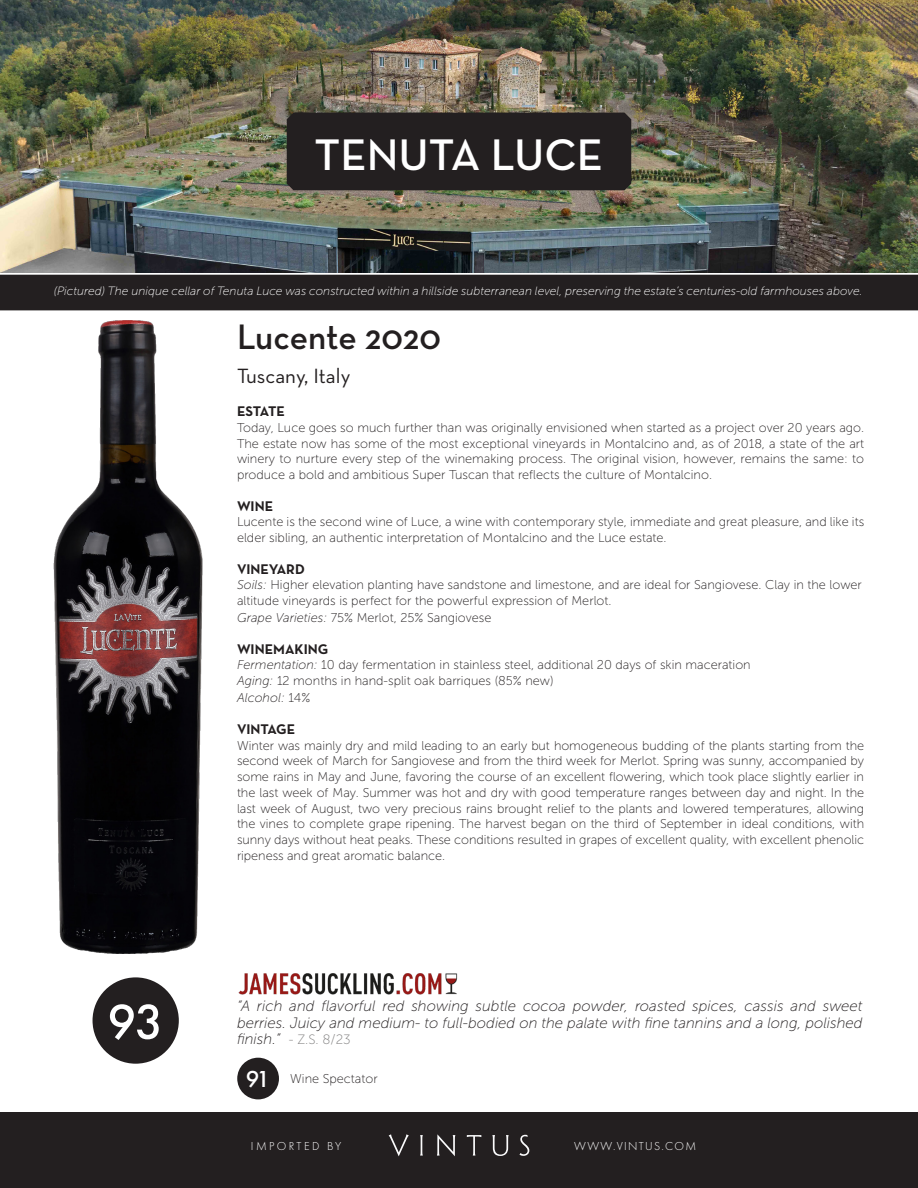
<style>
.page{position:relative;width:918px;height:1188px;background:#fff}
.page>*{position:absolute;margin:0;border:0;box-sizing:border-box;transform-origin:0 0}
.t1{font:500 51px "Futura PT";color:#fff}
.t2{font:600 45px "Neutraface Text";color:#fff}
.t3{font:600 36px "Neutraface Text";letter-spacing:-.005em;color:#231f20}
.t4{font:500 24px "Futura PT";color:#fff}
.t5{font:21px "Neutraface Text";color:#231f20}
.t6{font:italic 15px/16.5px "Museo Sans 100";color:#231f20}
.t7{font:700 14.25px "Neutraface Text";color:#231f20}
.t8{font:13.5px "Museo Sans 100";color:#7f7e7e}
.t9{font:12.75px/15.8px "Museo Sans 100";color:#231f20;text-align:justify}
.t10{font:italic 12.75px "Museo Sans 100";color:#231f20}
.t11{font:italic 12px "Museo Sans 100";color:#fff}
.t12{font:300 12px "Futura PT";letter-spacing:.11em;color:#fff}
.t13{font:300 12px "Futura PT";letter-spacing:.2em;color:#fff}
.s1{font-style:italic}
.s2{font-style:normal}
.s3{font-style:italic;font-size:15px;color:#231f20}
</style>
<div class="page">
<div style="left:237px;top:1058px;width:42px;height:41px;background:#231f20;border-radius:50%"></div>
<div style="left:93px;top:977px;width:86px;height:87px;background:#231f20;border-radius:50%"></div>
<img style="left:238px;top:973px;width:220px;height:22px">
<img style="left:1px;top:0;width:917px;height:272px">
<div style="left:1px;top:275px;width:916px;height:35px;background:#231f20"></div>
<div style="left:287px;top:113px;width:344px;height:77px;background:#231f20"></div>
<div style="left:0;top:1112px;width:918px;height:76px;background:#231f20"></div>
<svg style="left:519px;top:1135px;width:10px;height:21px"></svg>
<svg style="left:467px;top:1135px;width:14px;height:21px"></svg>
<svg style="left:437px;top:1134px;width:18px;height:22px"></svg>
<svg style="left:420px;top:1135px;width:3px;height:21px"></svg>
<svg style="left:389px;top:1134px;width:20px;height:22px"></svg>
<svg style="left:492px;top:1135px;width:17px;height:21px"></svg>
<img style="left:53px;top:321px;width:150px;height:632px">
<p class="t2" style="left:315px;top:126px;width:290px">TENUTA LUCE</p>
<p class="t11" style="left:54px;top:285px;width:810px">(Pictured) The unique cellar of Tenuta Luce was constructed within a hillside subterranean level, preserving the estate’s centuries-old farmhouses above.</p>
<p class="t3" style="left:237px;top:314px;width:206px">Lucente 2020</p>
<p class="t5" style="left:237px;top:363px;width:115px">Tuscany, Italy</p>
<p class="t7" style="left:237px;top:402px;width:49px">ESTATE</p>
<p class="t9" style="left:237px;top:420px;width:629px">Today, Luce goes so much further than was originally envisioned when started as a project over 20 years ago.<br>The estate now has some of the most exceptional vineyards in Montalcino and, as of 2018, a state of the art winery to nurture every step of the winemaking process. The original vision, however, remains the same: to produce a bold and ambitious Super Tuscan that reflects the culture of Montalcino.</p>
<p class="t7" style="left:237px;top:497px;width:38px">WINE</p>
<p class="t9" style="left:237px;top:514px;width:629px">Lucente is the second wine of Luce, a wine with contemporary style, immediate and great pleasure, and like its</p>
<p class="t9" style="left:237px;top:530px;width:431px">elder sibling, an authentic interpretation of Montalcino and the Luce estate.</p>
<p class="t7" style="left:237px;top:560px;width:69px">VINEYARD</p>
<p class="t9" style="left:237px;top:577px;width:626px"><span class="s1">Soils:</span> Higher elevation planting have sandstone and limestone, and are ideal for Sangiovese. Clay in the lower</p>
<p class="t9" style="left:237px;top:593px;width:376px">altitude vineyards is perfect for the powerful expression of Merlot.</p>
<p class="t9" style="left:237px;top:610px;width:256px"><span class="s1">Grape Varieties:</span> 75% Merlot, 25% Sangiovese</p>
<p class="t7" style="left:237px;top:640px;width:93px">WINEMAKING</p>
<p class="t9" style="left:237px;top:657px;width:515px"><span class="s1">Fermentation:</span> 10 day fermentation in stainless steel, additional 20 days of skin maceration</p>
<p class="t9" style="left:237px;top:673px;width:318px"><span class="s1">Aging:</span> 12 months in hand-split oak barriques (85% new)</p>
<p class="t10" style="left:237px;top:691px;width:75px">Alcohol: <span class="s2">14%</span></p>
<p class="t7" style="left:237px;top:720px;width:60px">VINTAGE</p>
<p class="t9" style="left:237px;top:737px;width:629px">Winter was mainly dry and mild leading to an early but homogeneous budding of the plants starting from the second week of March for Sangiovese and from the third week for Merlot. Spring was sunny, accompanied by some rains in May and June, favoring the course of an excellent flowering, which took place slightly earlier in the last week of May. Summer was hot and dry with good temperature ranges between day and night. In the last week of August, two very precious rains brought relief to the plants and lowered temperatures, allowing the vines to complete grape ripening. The harvest began on the third of September in ideal conditions, with sunny days without heat peaks. These conditions resulted in grapes of excellent quality, with excellent phenolic ripeness and great aromatic balance.</p>
<p class="t1" style="left:107px;top:991px;width:58px">93</p>
<p class="t6" style="left:237px;top:998px;width:627px">“A rich and flavorful red showing subtle cocoa powder, roasted spices, cassis and sweet berries. Juicy and medium- to full-bodied on the palate with fine tannins and a long, polished</p>
<p class="t8" style="left:237px;top:1032px;width:115px"><span class="s3">finish.”</span> - Z.S. 8/23</p>
<p class="t4" style="left:246px;top:1064px;width:26px">91</p>
<p class="t9" style="left:290px;top:1071px;width:89px">Wine Spectator</p>
<p class="t13" style="left:251px;top:1140px;width:92px">IMPORTED BY</p>
<p class="t12" style="left:574px;top:1140px;width:123px">WWW.VINTUS.COM</p>
</div>
